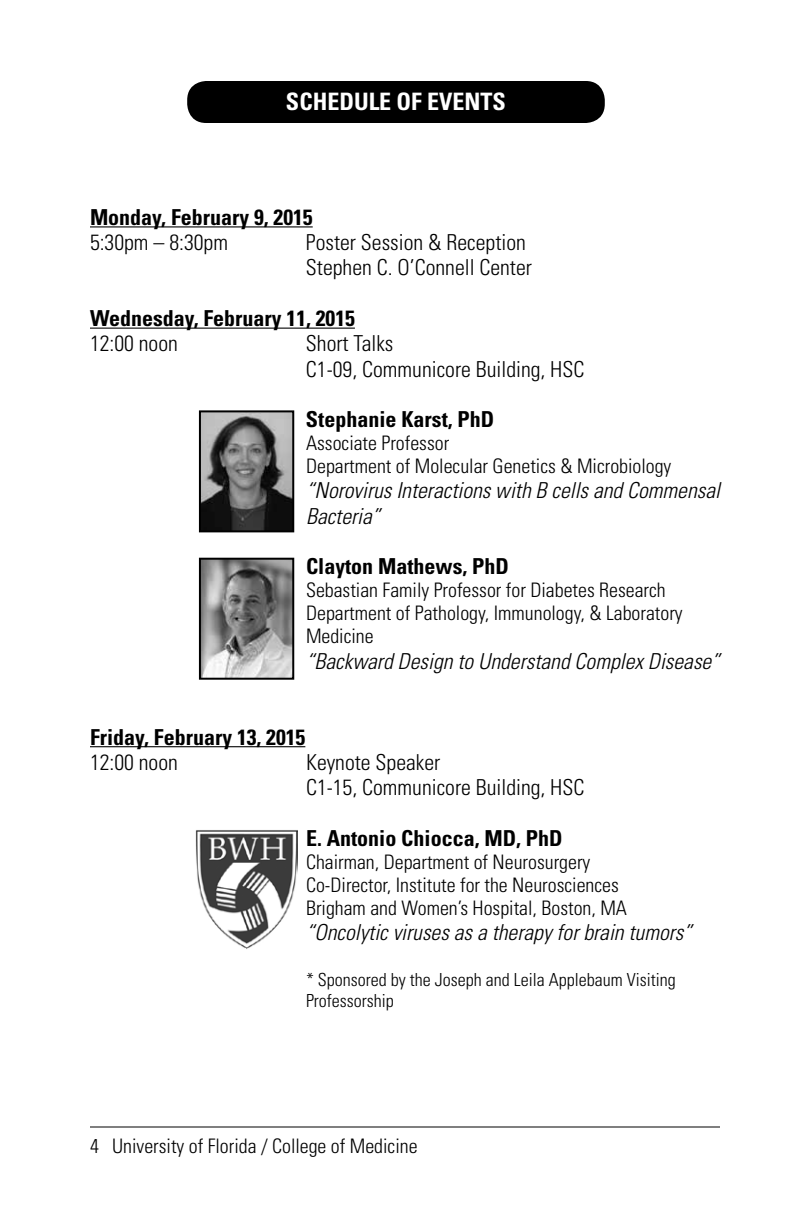
<style>
.page{position:relative;width:792px;height:1224px;background:#fff}
.page>*{position:absolute;margin:0;border:0;box-sizing:border-box;transform-origin:0 0}
.t1{font:700 condensed 24px "Univers LT Std";color:#fff}
.t2{font:300 condensed 22px/25.2px "Univers LT Std";color:#000}
.t3{font:italic 300 condensed 22px/25.2px "Univers LT Std";color:#000}
.t4{font:700 condensed 22px "Univers LT Std";color:#000}
.t5{font:300 condensed 20px/23px "Univers LT Std";color:#000}
.t6{font:300 condensed 18px/20.6px "Univers LT Std";color:#000}
</style>
<div class="page">
<hr style="left:90px;top:1126px;width:630px;height:2px;background:#000">
<hr style="left:90px;top:226px;width:223px;height:1px;background:#000">
<hr style="left:90px;top:328px;width:265px;height:1px;background:#000">
<hr style="left:90px;top:746px;width:215px;height:1px;background:#000">
<div style="left:188px;top:82px;width:416px;height:40px;background:#000;border-radius:18px"></div>
<div style="left:187px;top:81px;width:418px;height:42px;border:2px solid #000;border-radius:18px"></div>
<img style="left:202px;top:413px;width:89px;height:116px">
<div style="left:199px;top:410px;width:95px;height:122px;border:2px solid #000"></div>
<img style="left:202px;top:561px;width:89px;height:116px">
<div style="left:199px;top:558px;width:95px;height:122px;border:2px solid #000"></div>
<img style="left:195px;top:830px;width:103px;height:119px">
<p class="t1" style="left:286px;top:86px;width:222px">SCHEDULE OF EVENTS</p>
<p class="t4" style="left:90px;top:203px;width:224px">Monday, February 9, 2015</p>
<p class="t2" style="left:90px;top:230px;width:140px">5:30pm – 8:30pm</p>
<p class="t2" style="left:306px;top:230px;width:227px">Poster Session &amp; Reception<br>Stephen C. O’Connell Center</p>
<p class="t4" style="left:90px;top:305px;width:266px">Wednesday, February 11, 2015</p>
<p class="t2" style="left:90px;top:331px;width:89px">12:00 noon</p>
<p class="t2" style="left:306px;top:331px;width:280px">Short Talks<br>C1-09, Communicore Building, HSC</p>
<p class="t4" style="left:306px;top:406px;width:190px">Stephanie Karst, PhD</p>
<p class="t5" style="left:306px;top:432px;width:367px">Associate Professor<br>Department of Molecular Genetics &amp; Microbiology</p>
<p class="t3" style="left:306px;top:478px;width:416px">“Norovirus Interactions with B cells and Commensal<br>Bacteria”</p>
<p class="t4" style="left:306px;top:553px;width:204px">Clayton Mathews, PhD</p>
<p class="t5" style="left:306px;top:579px;width:378px">Sebastian Family Professor for Diabetes Research<br>Department of Pathology, Immunology, &amp; Laboratory<br>Medicine</p>
<p class="t3" style="left:306px;top:649px;width:415px">“Backward Design to Understand Complex Disease”</p>
<p class="t4" style="left:90px;top:723px;width:217px">Friday, February 13, 2015</p>
<p class="t2" style="left:90px;top:749px;width:89px">12:00 noon</p>
<p class="t2" style="left:306px;top:749px;width:280px">Keynote Speaker<br>C1-15, Communicore Building, HSC</p>
<p class="t4" style="left:306px;top:824px;width:258px">E. Antonio Chiocca, MD, PhD</p>
<p class="t5" style="left:306px;top:850px;width:323px">Chairman, Department of Neurosurgery<br>Co-Director, Institute for the Neurosciences<br>Brigham and Women’s Hospital, Boston, MA</p>
<p class="t3" style="left:306px;top:920px;width:388px">“Oncolytic viruses as a therapy for brain tumors”</p>
<p class="t6" style="left:306px;top:969px;width:371px">* Sponsored by the Joseph and Leila Applebaum Visiting<br>Professorship</p>
<p class="t5" style="left:90px;top:1135px;width:329px">4 University of Florida / College of Medicine</p>
</div>
